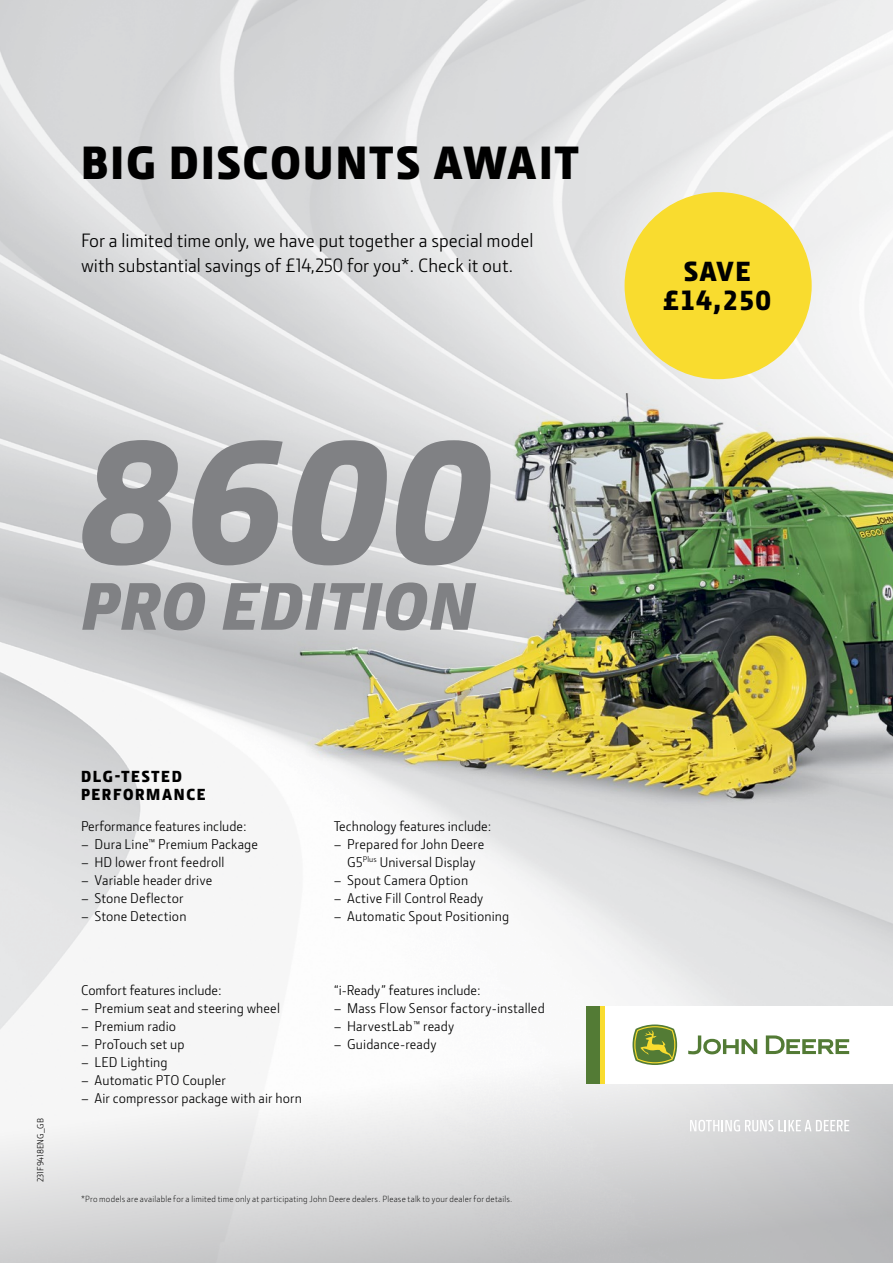
<style>
.page{position:relative;width:893px;height:1263px;background:#fff}
.page>*{position:absolute;margin:0;border:0;box-sizing:border-box;transform-origin:0 0}
.t1{font:italic 900 180px "Section";color:#808184}
.t2{font:italic 900 69px "Section";letter-spacing:.03em;color:#808184}
.t3{font:900 48px "Section";letter-spacing:.05em;color:#000}
.t4{font:900 28.5px/28.5px "Section";letter-spacing:.05em;color:#000;text-align:center}
.t5{font:19.5px/25.5px "JD Sans Pro";color:#000}
.t6{font:900 16.5px/18px "Section";letter-spacing:.105em;color:#000}
.t7{font:14.25px/18px "JD Sans Pro";letter-spacing:.01em;color:#000;text-align:center}
.t8{font:300 9px "JD Sans Pro";letter-spacing:.02em;color:#000}
.t9{font:9px "JD Sans Pro";letter-spacing:.01em;color:#000}
</style>
<div class="page">
<img style="left:0;top:0;width:893px;height:1030px">
<svg style="left:0;top:1070px;width:893px;height:193px"></svg>
<svg style="left:690px;top:1120px;width:159px;height:11px"></svg>
<div style="left:586px;top:1006px;width:307px;height:77px;background:#fff"></div>
<svg style="left:688px;top:1035px;width:161px;height:19px"></svg>
<svg style="left:633px;top:1024px;width:44px;height:41px;background:#8a9f4d"></svg>
<div style="left:586px;top:1006px;width:14px;height:77px;background:#537b35"></div>
<div style="left:600px;top:1006px;width:5px;height:77px;background:#f9dc2f"></div>
<div style="left:625px;top:192px;width:187px;height:187px;background:#f9dc2f;border-radius:50%"></div>
<img style="left:295px;top:318px;width:598px;height:558px">
<img style="left:515px;top:393px;width:113px;height:75px">
<h3 class="t3" style="left:81px;top:132px;width:499px">BIG DISCOUNTS AWAIT</h3>
<h3 class="t5" style="left:81px;top:227px;width:454px">For a limited time only, we have put together a special model with substantial savings of £14,250 for you*. Check it out.</h3>
<h1 class="t1" style="left:82px;top:387px;width:407px">8600</h1>
<h2 class="t2" style="left:81px;top:562px;width:395px">PRO EDITION</h2>
<p class="t9" style="left:35px;top:1182px;width:65px;rotate:-90deg">231F9418ENG_GB</p>
<p class="t6" style="left:81px;top:767px;width:126px">DLG-TESTED<br>PERFORMANCE</p>
<p class="t7" style="left:81px;top:817px;width:167px">Performance features include:</p>
<p class="t7" style="left:81px;top:835px;width:179px">– Dura Line™ Premium Package</p>
<p class="t7" style="left:81px;top:853px;width:145px">– HD lower front feedroll</p>
<p class="t7" style="left:81px;top:871px;width:133px">– Variable header drive</p>
<p class="t7" style="left:81px;top:889px;width:104px">– Stone Deflector</p>
<p class="t7" style="left:81px;top:907px;width:107px">– Stone Detection</p>
<p class="t7" style="left:81px;top:981px;width:142px">Comfort features include:</p>
<p class="t7" style="left:81px;top:999px;width:200px">– Premium seat and steering wheel</p>
<p class="t7" style="left:81px;top:1017px;width:97px">– Premium radio</p>
<p class="t7" style="left:81px;top:1035px;width:105px">– ProTouch set up</p>
<p class="t7" style="left:81px;top:1053px;width:88px">– LED Lighting</p>
<p class="t7" style="left:81px;top:1071px;width:147px">– Automatic PTO Coupler</p>
<p class="t7" style="left:81px;top:1089px;width:222px">– Air compressor package with air horn</p>
<p class="t7" style="left:334px;top:817px;width:159px">Technology features include:</p>
<p class="t7" style="left:334px;top:835px;width:152px">– Prepared for John Deere<br>G5<sup>Plus</sup> Universal Display</p>
<p class="t7" style="left:334px;top:871px;width:136px">– Spout Camera Option</p>
<p class="t7" style="left:334px;top:889px;width:151px">– Active Fill Control Ready</p>
<p class="t7" style="left:334px;top:907px;width:177px">– Automatic Spout Positioning</p>
<p class="t7" style="left:334px;top:981px;width:149px">“i-Ready” features include:</p>
<p class="t7" style="left:334px;top:999px;width:213px">– Mass Flow Sensor factory-installed</p>
<p class="t7" style="left:334px;top:1017px;width:122px">– HarvestLab™ ready</p>
<p class="t7" style="left:334px;top:1035px;width:105px">– Guidance-ready</p>
<p class="t8" style="left:81px;top:1193px;width:433px">*Pro models are available for a limited time only at participating John Deere dealers. Please talk to your dealer for details.</p>
<h3 class="t4" style="left:664px;top:257px;width:109px">SAVE £14,250</h3>
</div>
